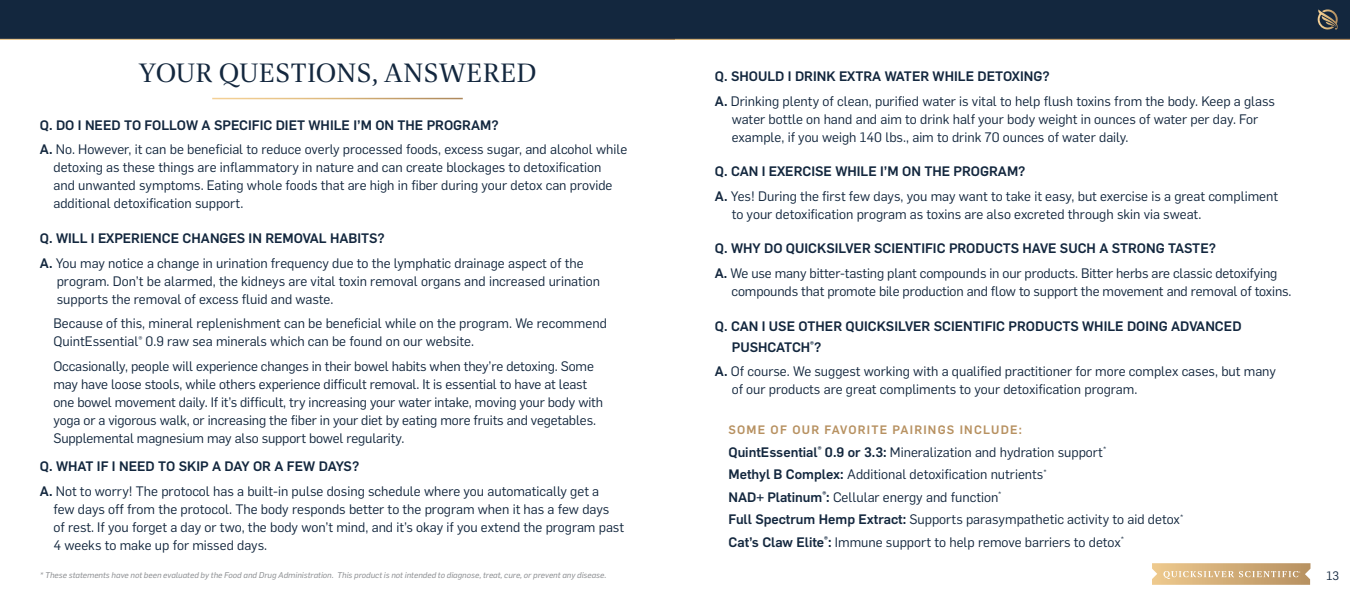
<style>
.page{position:relative;width:1350px;height:594px;background:#fff}
.page>*{position:absolute;margin:0;border:0;box-sizing:border-box;transform-origin:0 0}
.t1{font:27px "Dashiell Bright";color:#13273e}
.t2{font:13.5px/18px "Flama";color:#13273e}
.t3{font:500 13.5px/21px "Flama";color:#13273e}
.t4{font:500 12px "Flama";letter-spacing:.1em;color:#b79161}
.t5{font:12px "Flama";color:#13273e}
.t6{font:italic 8.25px "Flama Basic";color:#939598}
.t7{font:3.75px "Myriad Pro";color:#fff}
.s1{font-weight:500}
</style>
<div class="page">
<div style="left:0;top:0;width:675px;height:39px;background:#13273e"></div>
<div style="left:675px;top:0;width:675px;height:39px;background:#13273e"></div>
<svg style="left:1317px;top:9px;width:21px;height:21px"></svg>
<svg style="left:1152px;top:563px;width:158px;height:22px;background:#d6b585"></svg>
<h1 class="t1" style="left:138px;top:56px;width:400px">YOUR QUESTIONS, ANSWERED</h1>
<p class="t2" style="left:40px;top:112px;width:589px;line-height:24.8px"><span class="s1">Q. DO I NEED TO FOLLOW A SPECIFIC DIET WHILE I’M ON THE PROGRAM?<br>A.</span> No. However, it can be beneficial to reduce overly processed foods, excess sugar, and alcohol while</p>
<p class="t2" style="left:53px;top:158px;width:561px">detoxing as these things are inflammatory in nature and can create blockages to detoxification and unwanted symptoms. Eating whole foods that are high in fiber during your detox can provide additional detoxification support.</p>
<p class="t2" style="left:40px;top:225px;width:545px;line-height:24.8px"><span class="s1">Q. WILL I EXPERIENCE CHANGES IN REMOVAL HABITS?<br>A.</span> You may notice a change in urination frequency due to the lymphatic drainage aspect of the</p>
<p class="t2" style="left:57px;top:271px;width:545px">program. Don’t be alarmed, the kidneys are vital toxin removal organs and increased urination supports the removal of excess fluid and waste.</p>
<p class="t2" style="left:53px;top:314px;width:555px">Because of this, mineral replenishment can be beneficial while on the program. We recommend<br>QuintEssential<sup>®</sup> 0.9 raw sea minerals which can be found on our website.</p>
<p class="t2" style="left:53px;top:356px;width:551px">Occasionally, people will experience changes in their bowel habits when they’re detoxing. Some may have loose stools, while others experience difficult removal. It is essential to have at least one bowel movement daily. If it’s difficult, try increasing your water intake, moving your body with yoga or a vigorous walk, or increasing the fiber in your diet by eating more fruits and vegetables.<br>Supplemental magnesium may also support bowel regularity.</p>
<p class="t2" style="left:40px;top:453px;width:561px;line-height:24.8px"><span class="s1">Q. WHAT IF I NEED TO SKIP A DAY OR A FEW DAYS?<br>A.</span> Not to worry! The protocol has a built-in pulse dosing schedule where you automatically get a</p>
<p class="t2" style="left:53px;top:499px;width:572px">few days off from the protocol. The body responds better to the program when it has a few days of rest. If you forget a day or two, the body won’t mind, and it’s okay if you extend the program past<br>4 weeks to make up for missed days.</p>
<p class="t2" style="left:715px;top:63px;width:562px;line-height:24.8px"><span class="s1">Q. SHOULD I DRINK EXTRA WATER WHILE DETOXING?<br>A.</span> Drinking plenty of clean, purified water is vital to help flush toxins from the body. Keep a glass</p>
<p class="t2" style="left:732px;top:109px;width:528px">water bottle on hand and aim to drink half your body weight in ounces of water per day. For example, if you weigh 140 lbs., aim to drink 70 ounces of water daily.</p>
<p class="t2" style="left:715px;top:158px;width:565px;line-height:24.8px"><span class="s1">Q. CAN I EXERCISE WHILE I’M ON THE PROGRAM?<br>A.</span> Yes! During the first few days, you may want to take it easy, but exercise is a great compliment</p>
<p class="t2" style="left:732px;top:204px;width:471px">to your detoxification program as toxins are also excreted through skin via sweat.</p>
<p class="t2" style="left:715px;top:235px;width:564px;line-height:24.8px"><span class="s1">Q. WHY DO QUICKSILVER SCIENTIFIC PRODUCTS HAVE SUCH A STRONG TASTE?<br>A.</span> We use many bitter-tasting plant compounds in our products. Bitter herbs are classic detoxifying</p>
<p class="t2" style="left:732px;top:281px;width:562px">compounds that promote bile production and flow to support the movement and removal of toxins.</p>
<p class="t3" style="left:732px;top:314px;width:511px;text-indent:-17px">Q. CAN I USE OTHER QUICKSILVER SCIENTIFIC PRODUCTS WHILE DOING ADVANCED<br>PUSHCATCH<sup>®</sup>?</p>
<p class="t2" style="left:732px;top:362px;width:546px;text-indent:-17px"><span class="s1">A.</span> Of course. We suggest working with a qualified practitioner for more complex cases, but many of our products are great compliments to your detoxification program.</p>
<p class="t4" style="left:728px;top:421px;width:295px">SOME OF OUR FAVORITE PAIRINGS INCLUDE:</p>
<p class="t2" style="left:728px;top:440px;width:456px;line-height:22.5px"><span class="s1">QuintEssential</span><sup>®</sup> <span class="s1">0.9 or 3.3:</span> Mineralization and hydration support<sup>*<br></sup><span class="s1">Methyl B Complex:</span> Additional detoxification nutrients<sup>*<br></sup><span class="s1">NAD+ Platinum</span><sup>®</sup><span class="s1">:</span> Cellular energy and function<sup>*<br></sup><span class="s1">Full Spectrum Hemp Extract:</span> Supports parasympathetic activity to aid detox<sup>* </sup><span class="s1">Cat’s Claw Elite</span><sup>®</sup><span class="s1">:</span> Immune support to help remove barriers to detox<sup>*</sup></p>
<p class="t6" style="left:40px;top:569px;width:568px">* These statements have not been evaluated by the Food and Drug Administration. This product is not intended to diagnose, treat, cure, or prevent any disease.</p>
<p class="t5" style="left:1327px;top:567px;width:14px">13</p>
<p class="t7" style="left:1299px;top:570px;width:3px">®</p>
</div>
